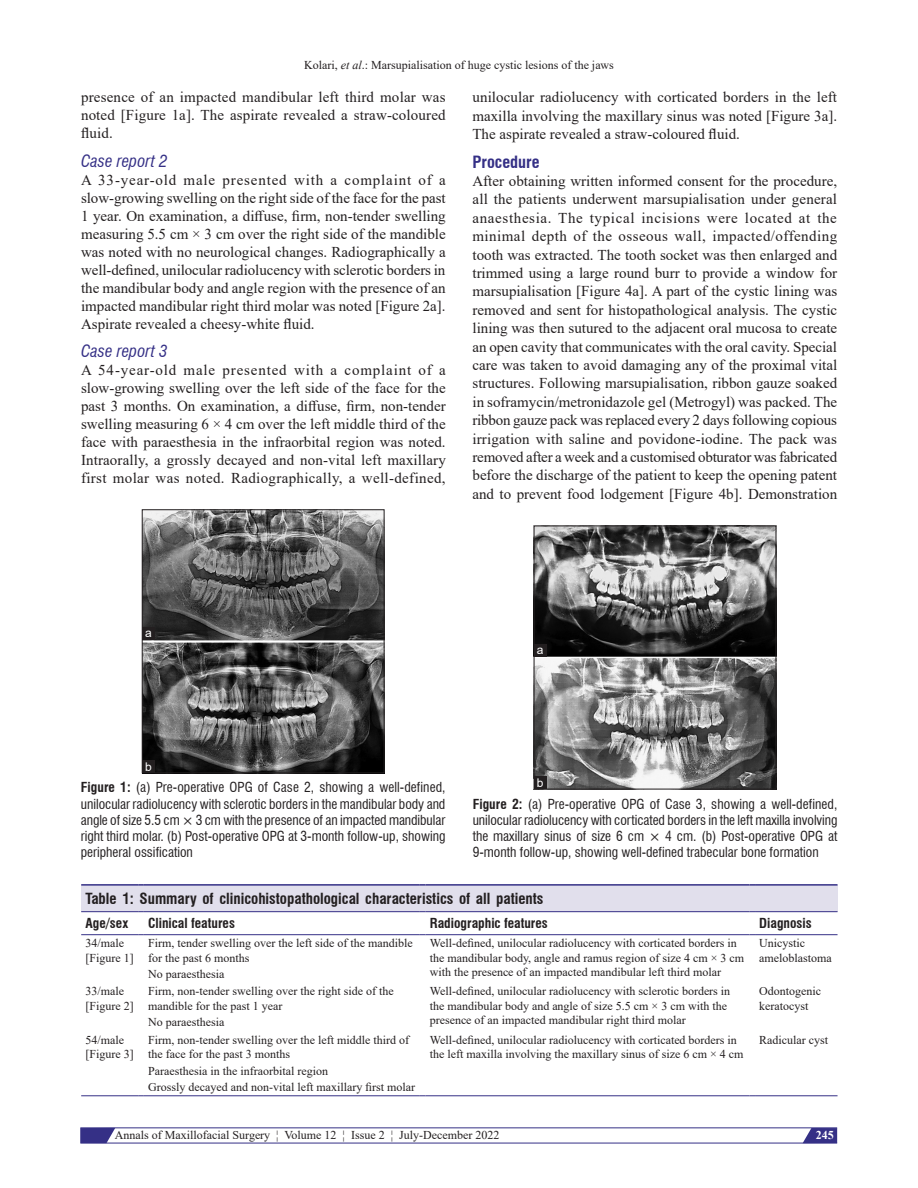
<style>
.page{position:relative;width:918px;height:1188px;background:#fff}
.page>*{position:absolute;margin:0;border:0;box-sizing:border-box;transform-origin:0 0}
.t1{font:italic condensed 16.5px "Swiss 721 BT";color:#353086}
.t2{font:700 condensed 16.5px "Swiss 721 BT";color:#353086}
.TX{font:15px/18.5px "Times New Roman";color:#231f20;text-align:justify}
.TT{font:700 condensed 15px "Swiss 721 BT";color:#231f20}
.FGC{font:condensed 13.5px/16.2px "Swiss 721 BT";color:#231f20;text-align:justify}
.TCH{font:700 condensed 13.5px "Swiss 721 BT";color:#231f20}
.TB{font:12px/14.4px "Times New Roman";color:#231f20}
.TBL{font:12px/14.4px "Times New Roman";color:#231f20}
.LABEL{font:12px "Arial";color:#fff}
.t3{font:700 12px "Times New Roman";color:#fff}
.s1{font-style:italic}
.s2{font-weight:700}
</style>
<div class="page">
<svg style="left:80px;top:1127px;width:758px;height:16px"></svg>
<div style="left:81px;top:885px;width:757px;height:27px;background:#e1dfec"></div>
<hr style="left:81px;top:1095px;width:57px;height:1px;background:#353086">
<hr style="left:144px;top:1095px;width:276px;height:1px;background:#353086">
<hr style="left:425px;top:1095px;width:324px;height:1px;background:#353086">
<hr style="left:755px;top:1095px;width:83px;height:1px;background:#353086">
<hr style="left:81px;top:934px;width:57px;height:1px;background:#353086">
<hr style="left:144px;top:934px;width:276px;height:1px;background:#353086">
<hr style="left:425px;top:934px;width:324px;height:1px;background:#353086">
<hr style="left:755px;top:934px;width:83px;height:1px;background:#353086">
<hr style="left:81px;top:884px;width:57px;height:2px;background:#353086">
<svg style="left:138px;top:884px;width:6px;height:2px"></svg>
<hr style="left:144px;top:884px;width:276px;height:2px;background:#353086">
<hr style="left:425px;top:884px;width:324px;height:2px;background:#353086">
<svg style="left:749px;top:884px;width:6px;height:2px"></svg>
<hr style="left:755px;top:884px;width:83px;height:2px;background:#353086">
<hr style="left:81px;top:911px;width:57px;height:1px;background:#353086">
<hr style="left:144px;top:911px;width:276px;height:1px;background:#353086">
<hr style="left:425px;top:911px;width:324px;height:1px;background:#353086">
<hr style="left:755px;top:911px;width:83px;height:1px;background:#353086">
<img style="left:144px;top:512px;width:238px;height:259px">
<div style="left:142px;top:510px;width:242px;height:263px;border:1px solid #231f20"></div>
<div style="left:142px;top:760px;width:13px;height:13px;background:#231f20"></div>
<div style="left:142px;top:627px;width:13px;height:13px;background:#231f20"></div>
<img style="left:536px;top:528px;width:238px;height:259px">
<div style="left:534px;top:526px;width:242px;height:263px;border:1px solid #231f20"></div>
<div style="left:534px;top:777px;width:13px;height:12px;background:#231f20"></div>
<div style="left:534px;top:644px;width:13px;height:13px;background:#231f20"></div>
<p class="TB" style="left:304px;top:57px;width:311px">Kolari, <span class="s1">et al</span>.: Marsupialisation of huge cystic lesions of the jaws</p>
<p class="TX" style="left:81px;top:88px;width:366px;line-height:18px">presence of an impacted mandibular left third molar was noted [Figure 1a]. The aspirate revealed a straw‑coloured fluid.</p>
<h3 class="t1" style="left:81px;top:151px;width:88px">Case report 2</h3>
<p class="TX" style="left:81px;top:170px;width:366px;line-height:18px">A 33‑year‑old male presented with a complaint of a slow‑growing swelling on the right side of the face for the past 1 year. On examination, a diffuse, firm, non‑tender swelling measuring 5.5 cm × 3 cm over the right side of the mandible was noted with no neurological changes. Radiographically a well‑defined, unilocular radiolucency with sclerotic borders in the mandibular body and angle region with the presence of an impacted mandibular right third molar was noted [Figure 2a].<br>Aspirate revealed a cheesy‑white fluid.</p>
<h3 class="t1" style="left:81px;top:341px;width:88px">Case report 3</h3>
<p class="TX" style="left:81px;top:360px;width:366px;line-height:18px">A 54‑year‑old male presented with a complaint of a slow‑growing swelling over the left side of the face for the past 3 months. n examination, a diffuse, firm, non‑tender swelling measuring 6 × 4 cm over the left middle third of the face with paraesthesia in the infraorbital region was noted.<br>Intraorally, a grossly decayed and non‑vital left maxillary first molar was noted. Radiographically, a well‑defined,</p>
<p class="TX" style="left:472px;top:88px;width:366px">unilocular radiolucency with corticated borders in the left maxilla involving the maxillary sinus was noted [Figure 3a].<br>The aspirate revealed a straw‑coloured fluid.</p>
<h2 class="t2" style="left:472px;top:152px;width:69px">Procedure</h2>
<p class="TX" style="left:472px;top:171px;width:366px">After obtaining written informed consent for the procedure, all the patients underwent marsupialisation under general anaesthesia. The typical incisions were located at the minimal depth of the osseous wall, impacted/offending tooth was extracted. The tooth socket was then enlarged and trimmed using a large round burr to provide a window for marsupialisation [Figure 4a]. A part of the cystic lining was removed and sent for histopathological analysis. The cystic lining was then sutured to the adjacent oral mucosa to create an open cavity that communicates with the oral cavity. Special care was taken to avoid damaging any of the proximal vital structures. Following marsupialisation, ribbon gauze soaked in soframycin/metronidazole gel (Metrogyl) was packed. The ribbon gauze pack was replaced every 2 days following copious irrigation with saline and povidone‑iodine. The pack was removed after a week and a customised obturator was fabricated before the discharge of the patient to keep the opening patent and to prevent food lodgement [Figure 4b]. Demonstration</p>
<p class="LABEL" style="left:145px;top:625px;width:8px">a</p>
<p class="LABEL" style="left:537px;top:641px;width:8px">a</p>
<p class="LABEL" style="left:145px;top:759px;width:8px">b</p>
<p class="FGC" style="left:81px;top:779px;width:366px"><span class="s2">Figure 1:</span> (a) Pre‑operative OPG of Case 2, showing a well‑defined, unilocular radiolucency with sclerotic borders in the mandibular body and angle of size 5.5 cm × 3 cm with the presence of an impacted mandibular right third molar. (b) Post‑operative OPG at 3‑month follow‑up, showing peripheral ossification</p>
<p class="LABEL" style="left:537px;top:775px;width:8px">b</p>
<p class="FGC" style="left:473px;top:796px;width:366px"><span class="s2">Figure 2:</span> (a) Pre‑operative OPG of Case 3, showing a well‑defined, unilocular radiolucency with corticated borders in the left maxilla involving the maxillary sinus of size 6 cm × 4 cm. (b) Post‑operative OPG at 9‑month follow‑up, showing well‑defined trabecular bone formation</p>
<p class="TT" style="left:85px;top:890px;width:460px">Table 1: Summary of clinicohistopathological characteristics of all patients</p>
<p class="TCH" style="left:85px;top:915px;width:44px">Age/sex</p>
<p class="TCH" style="left:148px;top:915px;width:88px">Clinical features</p>
<p class="TCH" style="left:430px;top:915px;width:120px">Radiographic features</p>
<p class="TCH" style="left:759px;top:915px;width:54px">Diagnosis</p>
<p class="TB" style="left:85px;top:936px;width:50px">34/male [Figure 1]</p>
<p class="TB" style="left:148px;top:936px;width:266px">Firm, tender swelling over the left side of the mandible for the past 6 months</p>
<p class="TB" style="left:148px;top:967px;width:78px">No paraesthesia</p>
<p class="TB" style="left:430px;top:936px;width:316px">Well‑defined, unilocular radiolucency with corticated borders in the mandibular body, angle and ramus region of size 4 cm × 3 cm with the presence of an impacted mandibular left third molar</p>
<p class="TB" style="left:759px;top:936px;width:74px">Unicystic ameloblastoma</p>
<p class="TB" style="left:85px;top:984px;width:50px">33/male [Figure 2]</p>
<p class="TB" style="left:148px;top:984px;width:247px">Firm, non‑tender swelling over the right side of the mandible for the past 1 year</p>
<p class="TB" style="left:148px;top:1015px;width:78px">No paraesthesia</p>
<p class="TBL" style="left:85px;top:1032px;width:50px">54/male [Figure 3]</p>
<p class="TBL" style="left:148px;top:1032px;width:262px">Firm, non‑tender swelling over the left middle third of the face for the past 3 months</p>
<p class="TBL" style="left:148px;top:1063px;width:181px">Paraesthesia in the infraorbital region</p>
<p class="TBL" style="left:148px;top:1079px;width:268px">Grossly decayed and non‑vital left maxillary first molar</p>
<p class="TB" style="left:430px;top:984px;width:302px">Well‑defined, unilocular radiolucency with sclerotic borders in the mandibular body and angle of size 5.5 cm × 3 cm with the presence of an impacted mandibular right third molar</p>
<p class="TB" style="left:759px;top:984px;width:63px">Odontogenic keratocyst</p>
<p class="TBL" style="left:430px;top:1032px;width:315px">Well‑defined, unilocular radiolucency with corticated borders in the left maxilla involving the maxillary sinus of size 6 cm × 4 cm</p>
<p class="TBL" style="left:759px;top:1032px;width:70px">Radicular cyst</p>
<p class="TB" style="left:115px;top:1128px;width:386px">Annals of Maxillofacial Surgery ¦ Volume 12 ¦ Issue 2 ¦ July-December 2022</p>
<p class="t3" style="left:816px;top:1127px;width:19px">245</p>
</div>
